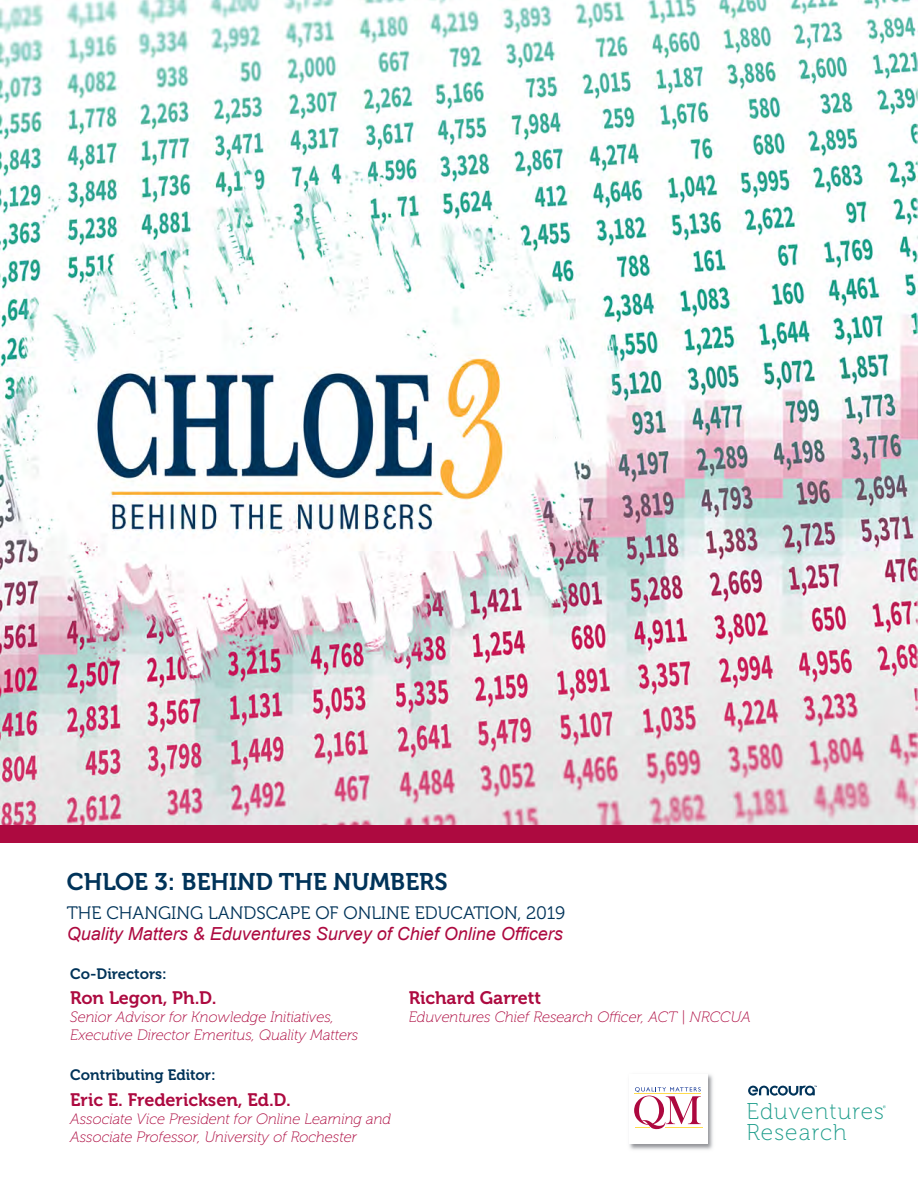
<style>
.page{position:relative;width:918px;height:1188px;background:#fff}
.page>*{position:absolute;margin:0;border:0;box-sizing:border-box;transform-origin:0 0}
.t1{font:24px "Museo 700";color:#003359}
.t2{font:22.8px/20.7px "Museo 100";letter-spacing:.05em;color:#1e9d8b}
.t3{font:italic 18px "Arial";color:#ad0a40}
.t4{font:18px "Museo 700";color:#ad0a40}
.t5{font:18px "Museo 300";color:#003359}
.t6{font:italic 15px/18px "Museo 100";color:#ad0a40}
.t7{font:15px "Museo 700";color:#003359}
</style>
<div class="page">
<img style="left:0;top:0;width:918px;height:825px">
<div style="left:0;top:825px;width:918px;height:17px;background:#ad0a40"></div>
<svg style="left:748px;top:1086px;width:69px;height:10px"></svg>
<img style="left:629px;top:1074px;width:84px;height:76px">
<div style="left:629px;top:1074px;width:79px;height:70px;background:#fff"></div>
<svg style="left:634px;top:1087px;width:67px;height:42px"></svg>
<hr style="left:665px;top:1127px;width:37px;height:1px;background:#ffdc4e">
<p class="t1" style="left:67px;top:869px;width:382px">CHLOE 3: BEHIND THE NUMBERS</p>
<p class="t5" style="left:67px;top:903px;width:500px">THE CHANGING LANDSCAPE OF ONLINE EDUCATION, 2019</p>
<p class="t3" style="left:67px;top:922px;width:498px">Quality Matters &amp; Eduventures Survey of Chief Online Officers</p>
<p class="t7" style="left:70px;top:965px;width:98px">Co-Directors:</p>
<p class="t4" style="left:70px;top:988px;width:148px">Ron Legon, Ph.D.</p>
<p class="t6" style="left:70px;top:1008px;width:290px">Senior Advisor for Knowledge Initiatives,<br>Executive Director Emeritus, Quality Matters</p>
<p class="t7" style="left:70px;top:1066px;width:147px">Contributing Editor:</p>
<p class="t4" style="left:70px;top:1090px;width:222px">Eric E. Fredericksen, Ed.D.</p>
<p class="t6" style="left:70px;top:1110px;width:322px">Associate Vice President for Online Learning and<br>Associate Professor, University of Rochester</p>
<p class="t4" style="left:409px;top:988px;width:134px">Richard Garrett</p>
<p class="t6" style="left:409px;top:1008px;width:343px">Eduventures Chief Research Officer, ACT | NRCCUA</p>
<p class="t2" style="left:746px;top:1102px;width:139px">Eduventures<br>Research</p>
</div>
